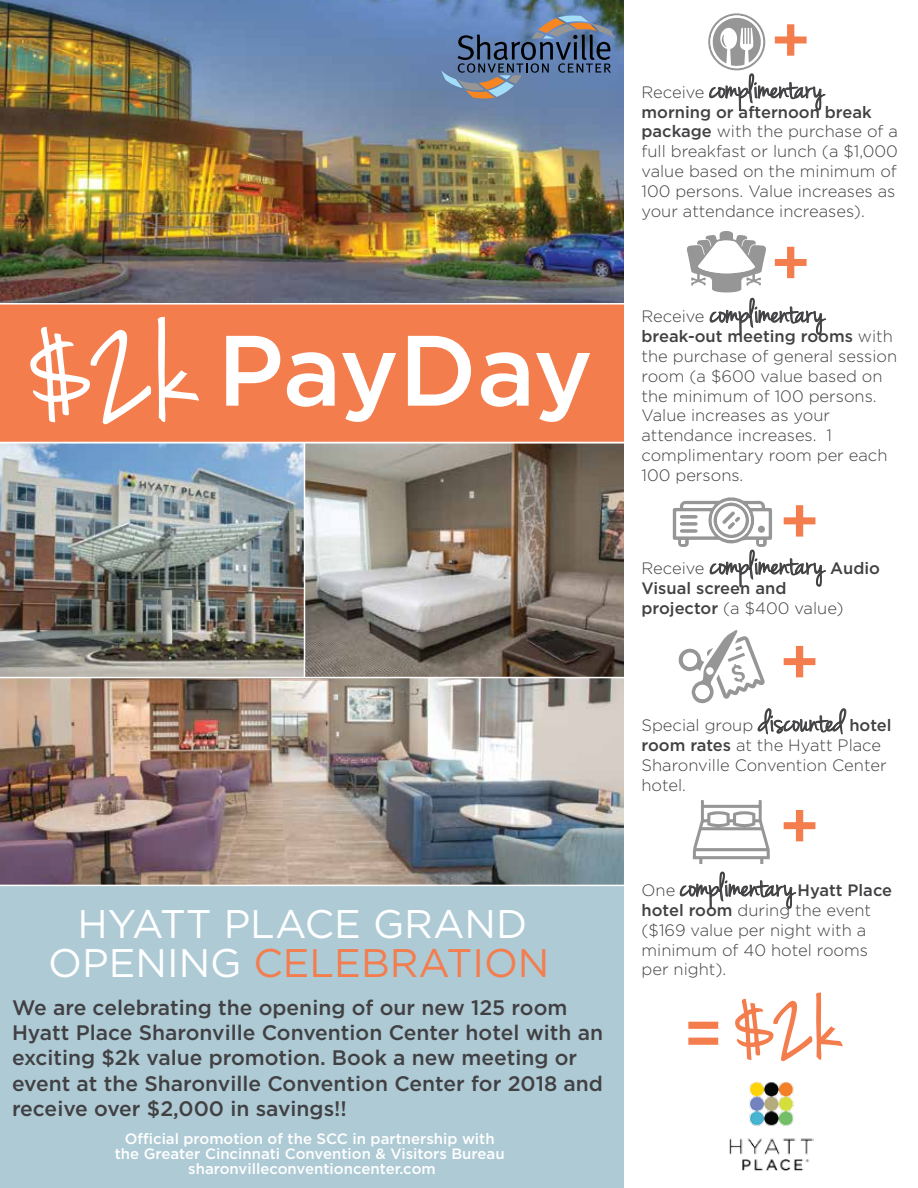
<style>
.page{position:relative;width:918px;height:1188px;background:#fff}
.page>*{position:absolute;margin:0;border:0;box-sizing:border-box;transform-origin:0 0}
.t1{font:500 99.75px "Gotham HTF";letter-spacing:-.01em;color:#fff}
.t2{font:96.75px "Jenna Sue";color:#f47d4e}
.t3{font:500 63.75px "Gotham HTF";color:#f47d4e}
.t4{font:39.9px/39.2px "Gotham HTF";color:#fff;text-align:center}
.t5{font:34.5px "Jenna Sue";color:#414042}
.t6{font:500 21px/25.2px "Gotham HTF";color:#414042}
.t7{font:300 16.5px/19.8px "Gotham HTF";color:#414042}
.t8{font:500 16.5px/19.8px "Gotham HTF";color:#414042}
.t9{font:500 15px/15px "Gotham HTF";color:#fff;text-align:center}
.s1{font-family:"Gotham HTF";font-weight:300;font-size:16.5px}
.s2{font-weight:500}
.s3{font-family:"Jenna Sue";font-weight:400;font-size:152.55px}
.s4{color:#f47d4e}
.s5{font-family:"Gotham HTF";font-weight:500;font-size:16.5px}
.s6{font-weight:300}
.s7{font-family:"Jenna Sue";font-weight:400;font-size:34.5px}
</style>
<div class="page">
<img style="left:0;top:443px;width:304px;height:234px">
<img style="left:305px;top:443px;width:319px;height:234px">
<img style="left:0;top:678px;width:624px;height:207px">
<div style="left:0;top:885px;width:624px;height:303px;background:#aecad5"></div>
<img style="left:0;top:0;width:624px;height:303px">
<svg style="left:735px;top:992px;width:108px;height:70px"></svg>
<img style="left:729px;top:1082px;width:84px;height:88px">
<svg style="left:708px;top:13px;width:117px;height:98px"></svg>
<svg style="left:680px;top:872px;width:116px;height:37px"></svg>
<svg style="left:687px;top:231px;width:139px;height:104px"></svg>
<svg style="left:673px;top:497px;width:153px;height:90px"></svg>
<svg style="left:678px;top:630px;width:168px;height:104px"></svg>
<div style="left:695px;top:685px;width:15px;height:14px;background:#fff;border-radius:50%"></div>
<div style="left:706px;top:667px;width:7px;height:8px;background:#fff;border-radius:50%"></div>
<div style="left:683px;top:653px;width:14px;height:14px;background:#fff;border-radius:50%"></div>
<svg style="left:693px;top:800px;width:77px;height:64px"></svg>
<hr style="left:0;top:885px;width:624px;height:1px;background:#fff">
<svg style="left:441px;top:15px;width:174px;height:84px;background:#63789b"></svg>
<div style="left:0;top:304px;width:624px;height:139px;background:#f47d4e"></div>
<hr style="left:0;top:303px;width:624px;height:2px;background:#fff">
<svg style="left:30px;top:316px;width:169px;height:109px"></svg>
<hr style="left:0;top:442px;width:624px;height:1px;background:#fff">
<h3 class="t3" style="left:770px;top:4px;width:42px">+</h3>
<h3 class="t5" style="left:642px;top:68px;width:184px"><span class="s1">Receive</span> complimentary</h3>
<p class="t7" style="left:642px;top:102px;width:258px"><span class="s2">morning or afternoon break package</span> with the purchase of a full breakfast or lunch (a $1,000 value based on the minimum of<br>100 persons. Value increases as your attendance increases).</p>
<h1 class="t1" style="left:16px;top:314px;width:578px"><span class="s3">$2k</span> PayDay</h1>
<h3 class="t4" style="left:48px;top:904px;width:503px">HYATT PLACE GRAND<br>OPENING <span class="s4">CELEBRATION</span></h3>
<h3 class="t3" style="left:770px;top:226px;width:42px">+</h3>
<h3 class="t5" style="left:642px;top:292px;width:185px"><span class="s1">Receive</span> complimentary</h3>
<p class="t7" style="left:642px;top:326px;width:257px"><span class="s2">break-out meeting rooms</span> with the purchase of general session room (a $600 value based on the minimum of 100 persons.<br>Value increases as your attendance increases. 1 complimentary room per each<br>100 persons.</p>
<h3 class="t3" style="left:779px;top:485px;width:42px">+</h3>
<h3 class="t5" style="left:642px;top:544px;width:240px"><span class="s1">Receive</span> complimentary <span class="s5">Audio</span></h3>
<p class="t8" style="left:642px;top:578px;width:204px">Visual screen and projector <span class="s6">(a $400 value)</span></p>
<h3 class="t3" style="left:779px;top:625px;width:42px">+</h3>
<p class="t7" style="left:642px;top:715px;width:252px">Special group <span class="s7">discounted</span> <span class="s2">hotel room rates</span> at the Hyatt Place<br>Sharonville Convention Center hotel.</p>
<h3 class="t3" style="left:779px;top:789px;width:42px">+</h3>
<h3 class="t5" style="left:642px;top:866px;width:252px"><span class="s1">One</span> complimentary <span class="s5">Hyatt Place</span></h3>
<p class="t7" style="left:642px;top:900px;width:231px"><span class="s2">hotel room</span> during the event ($169 value per night with a minimum of 40 hotel rooms per night).</p>
<p class="t6" style="left:12px;top:994px;width:593px">We are celebrating the opening of our new 125 room Hyatt Place Sharonville Convention Center hotel with an exciting $2k value promotion. Book a new meeting or event at the Sharonville Convention Center for 2018 and receive over $2,000 in savings!!</p>
<h2 class="t2" style="left:727px;top:975px;width:116px">$2k</h2>
<h3 class="t3" style="left:683px;top:997px;width:42px">=</h3>
<p class="t9" style="left:115px;top:1131px;width:391px">Official promotion of the SCC in partnership with the Greater Cincinnati Convention &amp; Visitors Bureau sharonvilleconventioncenter.com</p>
</div>
